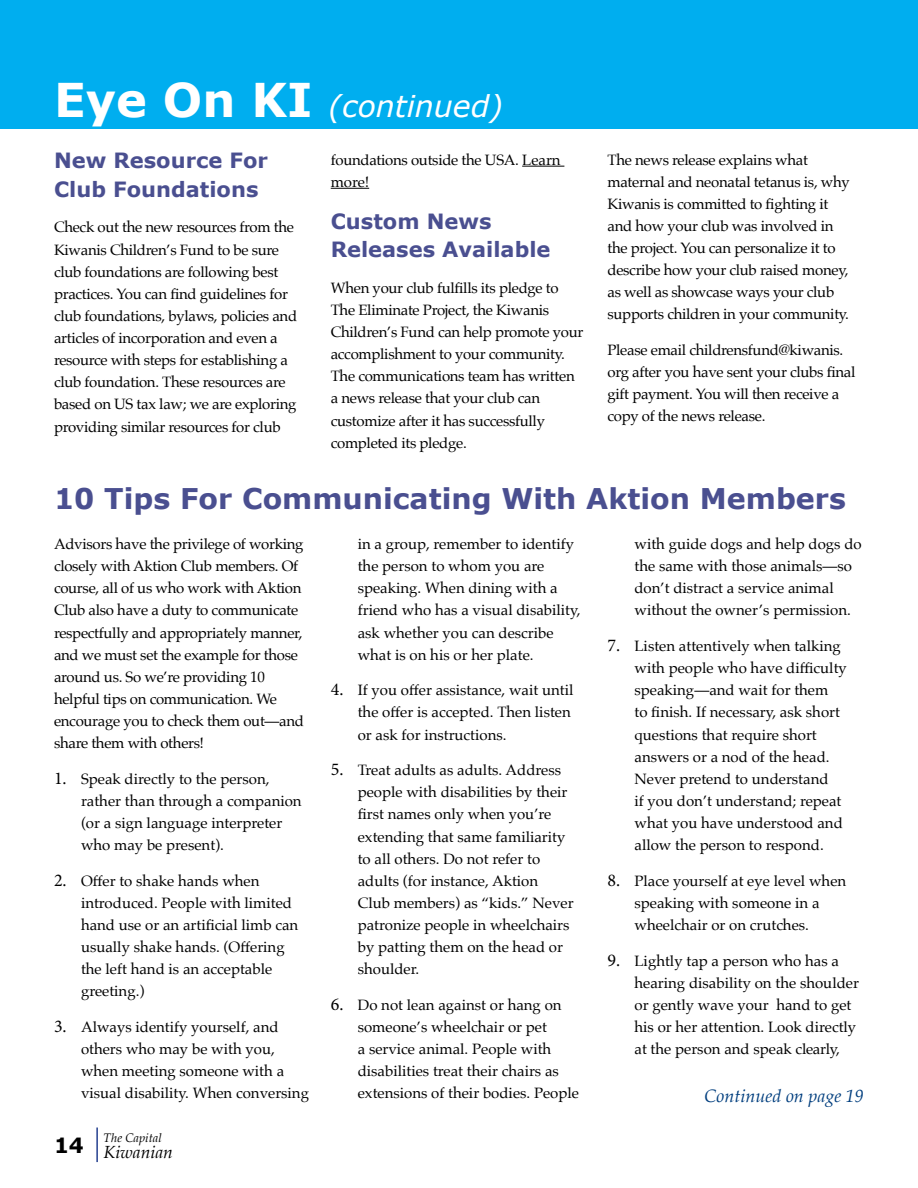
<style>
.page{position:relative;width:918px;height:1188px;background:#fff}
.page>*{position:absolute;margin:0;border:0;box-sizing:border-box;transform-origin:0 0}
.t1{font:italic 30px "Verdana";color:#fff}
.t2{font:700 28.5px "Verdana";color:#4a4f90}
.t3{font:700 21px/28.5px "Verdana";color:#4a4f90}
.t4{font:700 21px "Verdana";color:#000}
.t5{font:italic 18px "Palatino";color:#003e7e}
.t6{font:italic 17.55px "Palatino";color:#000}
.t7{font:15px/22.2px "Palatino";color:#000}
.t8{font:15px/22.2px "Palatino";letter-spacing:-.02em;color:#000}
.t9{font:italic 12.45px "Palatino";color:#000}
.s1{font-weight:700;font-style:normal;font-size:46.5px}
.s2{font-family:"Minion Pro";font-size:18px}
</style>
<div class="page">
<hr style="left:522px;top:166px;width:42px;height:1px;background:#000">
<hr style="left:331px;top:188px;width:38px;height:1px;background:#000">
<div style="left:0;top:0;width:918px;height:129px;background:#00aeef"></div>
<hr style="left:96px;top:1128px;width:2px;height:34px;background:#25408f">
<h1 class="t1" style="left:54px;top:87px;width:451px"><span class="s1">Eye On KI</span> (continued)</h1>
<h3 class="t3" style="left:54px;top:147px;width:216px">New Resource For<br>Club Foundations</h3>
<p class="t8" style="left:54px;top:216px;width:245px">Check out the new resources from the Kiwanis Children’s Fund to be sure club foundations are following best practices. You can find guidelines for club foundations, bylaws, policies and articles of incorporation and even a resource with steps for establishing a club foundation. These resources are based on US tax law; we are exploring providing similar resources for club</p>
<p class="t8" style="left:331px;top:148px;width:231px">foundations outside the USA. Learn more!</p>
<h3 class="t3" style="left:331px;top:207px;width:221px">Custom News<br>Releases Available</h3>
<p class="t8" style="left:331px;top:277px;width:254px">When your club fulfills its pledge to The Eliminate Project, the Kiwanis Children’s Fund can help promote your accomplishment to your community.<br>The communications team has written a news release that your club can customize after it has successfully completed its pledge.</p>
<p class="t8" style="left:608px;top:148px;width:244px">The news release explains what maternal and neonatal tetanus is, why Kiwanis is committed to fighting it and how your club was involved in the project. You can personalize it to describe how your club raised money, as well as showcase ways your club supports children in your community.</p>
<p class="t8" style="left:608px;top:339px;width:250px">Please email childrensfund@kiwanis. org after you have sent your clubs final gift payment. You will then receive a copy of the news release.</p>
<h2 class="t2" style="left:54px;top:480px;width:793px">10 Tips For Communicating With Aktion Members</h2>
<p class="t8" style="left:54px;top:533px;width:252px">Advisors have the privilege of working closely with Aktion Club members. Of course, all of us who work with Aktion Club also have a duty to communicate respectfully and appropriately manner, and we must set the example for those around us. So we’re providing 10 helpful tips on communication. We encourage you to check them out—and share them with others!</p>
<p class="t7" style="left:81px;top:768px;width:222px;text-indent:-27px"><span class="s2">1.</span> Speak directly to the person, rather than through a companion (or a sign language interpreter who may be present).</p>
<p class="t7" style="left:81px;top:870px;width:219px;text-indent:-27px"><span class="s2">2.</span> Offer to shake hands when introduced. People with limited hand use or an artificial limb can usually shake hands. (Offering the left hand is an acceptable greeting.)</p>
<p class="t7" style="left:81px;top:1016px;width:230px;text-indent:-27px"><span class="s2">3.</span> Always identify yourself, and others who may be with you, when meeting someone with a visual disability. When conversing</p>
<p class="t7" style="left:634px;top:533px;width:229px">with guide dogs and help dogs do the same with those animals—so don’t distract a service animal without the owner’s permission.</p>
<p class="t7" style="left:634px;top:635px;width:214px;text-indent:-27px"><span class="s2">7.</span> Listen attentively when talking with people who have difficulty speaking—and wait for them<br>to finish. If necessary, ask short questions that require short answers or a nod of the head.<br>Never pretend to understand<br>if you don’t understand; repeat what you have understood and allow the person to respond.</p>
<p class="t7" style="left:634px;top:870px;width:213px;text-indent:-27px"><span class="s2">8.</span> Place yourself at eye level when speaking with someone in a wheelchair or on crutches.</p>
<p class="t7" style="left:634px;top:949px;width:226px;text-indent:-27px"><span class="s2">9.</span> Lightly tap a person who has a hearing disability on the shoulder or gently wave your hand to get his or her attention. Look directly at the person and speak clearly,</p>
<p class="t5" style="left:704px;top:1081px;width:161px">Continued on page 19</p>
<p class="t7" style="left:358px;top:533px;width:224px">in a group, remember to identify the person to whom you are speaking. When dining with a friend who has a visual disability, ask whether you can describe what is on his or her plate.</p>
<p class="t7" style="left:358px;top:679px;width:217px;text-indent:-27px"><span class="s2">4.</span> If you offer assistance, wait until the offer is accepted. Then listen or ask for instructions.</p>
<p class="t7" style="left:358px;top:759px;width:217px;text-indent:-27px"><span class="s2">5.</span> Treat adults as adults. Address people with disabilities by their first names only when you’re extending that same familiarity to all others. Do not refer to adults (for instance, Aktion<br>Club members) as “kids.” Never patronize people in wheelchairs by patting them on the head or shoulder.</p>
<p class="t7" style="left:358px;top:994px;width:223px;text-indent:-27px"><span class="s2">6.</span> Do not lean against or hang on someone’s wheelchair or pet<br>a service animal. People with disabilities treat their chairs as extensions of their bodies. People</p>
<h3 class="t4" style="left:54px;top:1131px;width:31px">14</h3>
<p class="t9" style="left:104px;top:1127px;width:60px">The Capital</p>
<p class="t6" style="left:104px;top:1137px;width:71px">Kiwanian</p>
</div>
